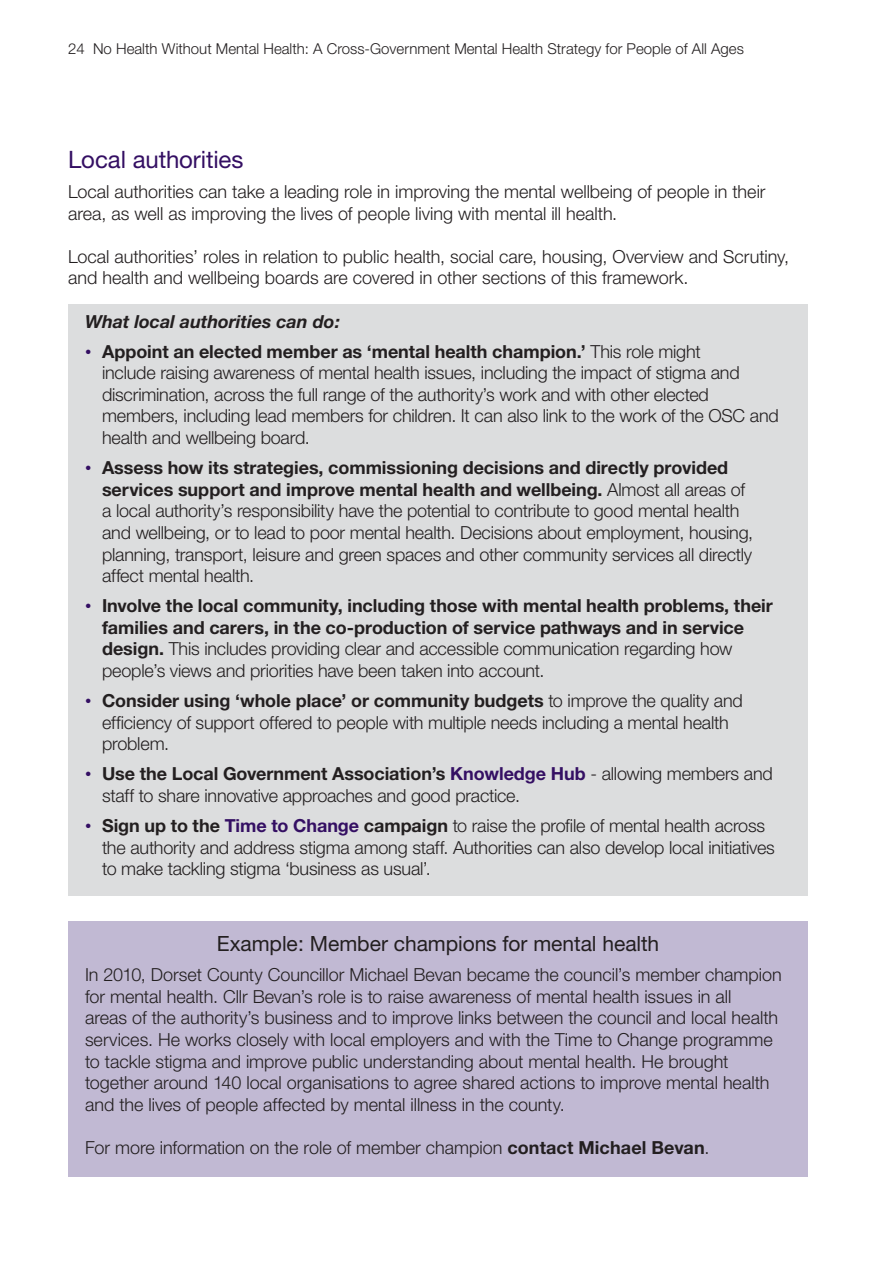
<style>
.page{position:relative;width:893px;height:1263px;background:#fff}
.page>*{position:absolute;margin:0;border:0;box-sizing:border-box;transform-origin:0 0}
.t1{font:24px "Helvetica Neue";letter-spacing:-.005em;color:#340f63}
.t2{font:21px "Helvetica Neue";letter-spacing:-.005em;color:#231f20}
.t3{font:300 18px/21.6px "Helvetica Neue";letter-spacing:-.01em;color:#231f20}
.t4{font:700 18px/21.6px "Helvetica Neue";letter-spacing:-.005em;color:#231f20}
.t5{font:italic 700 18px "Helvetica Neue";color:#231f20}
.t6{font:300 15px "Helvetica Neue";color:#231f20}
.s1{font-family:"Gill Sans";font-weight:400;color:#340f63}
.s2{font-weight:700}
.s3{font-weight:300}
.s4{font-weight:700;color:#340f63}
</style>
<div class="page">
<div style="left:68px;top:922px;width:740px;height:255px;background:#c1b9d3"></div>
<div style="left:68px;top:304px;width:740px;height:591px;background:#dcddde"></div>
<p class="t6" style="left:68px;top:40px;width:677px">24 No Health Without Mental Health: A Cross-Government Mental Health Strategy for People of All Ages</p>
<h2 class="t1" style="left:68px;top:145px;width:177px">Local authorities</h2>
<p class="t3" style="left:68px;top:180px;width:699px">Local authorities can take a leading role in improving the mental wellbeing of people in their area, as well as improving the lives of people living with mental ill health.</p>
<p class="t3" style="left:68px;top:245px;width:722px">Local authorities’ roles in relation to public health, social care, housing, Overview and Scrutiny, and health and wellbeing boards are covered in other sections of this framework.</p>
<p class="t5" style="left:85px;top:310px;width:257px">What local authorities can do:</p>
<p class="t3" style="left:102px;top:340px;width:678px;text-indent:-17px"><span class="s1">•</span> <span class="s2">Appoint an elected member as ‘mental health champion.’</span> This role might<br>include raising awareness of mental health issues, including the impact of stigma and discrimination, across the full range of the authority’s work and with other elected members, including lead members for children. It can also link to the work of the OSC and health and wellbeing board.</p>
<p class="t3" style="left:102px;top:456px;width:653px;text-indent:-17px"><span class="s1">•</span> <span class="s2">Assess how its strategies, commissioning decisions and directly provided services support and improve mental health and wellbeing.</span> Almost all areas of a local authority’s responsibility have the potential to contribute to good mental health and wellbeing, or to lead to poor mental health. Decisions about employment, housing, planning, transport, leisure and green spaces and other community services all directly affect mental health.</p>
<p class="t4" style="left:102px;top:595px;width:672px;text-indent:-17px"><span class="s1">•</span> Involve the local community, including those with mental health problems, their families and carers, in the co-production of service pathways and in service design. <span class="s3">This includes providing clear and accessible communication regarding how people’s views and priorities have been taken into account.</span></p>
<p class="t3" style="left:102px;top:689px;width:642px;text-indent:-17px"><span class="s1">•</span> <span class="s2">Consider using ‘whole place’ or community budgets</span> to improve the quality and efficiency of support offered to people with multiple needs including a mental health problem.</p>
<p class="t3" style="left:102px;top:763px;width:672px;text-indent:-17px"><span class="s1">•</span> <span class="s2">Use the Local Government Association’s</span> <span class="s4">Knowledge Hub</span> - allowing members and staff to share innovative approaches and good practice.</p>
<p class="t3" style="left:102px;top:814px;width:674px;text-indent:-17px"><span class="s1">•</span> <span class="s2">Sign up to the</span> <span class="s4">Time to Change</span> <span class="s2">campaign</span> to raise the profile of mental health across the authority and address stigma among staff. Authorities can also develop local initiatives to make tackling stigma ‘business as usual’.</p>
<p class="t2" style="left:217px;top:931px;width:444px">Example: Member champions for mental health</p>
<p class="t3" style="left:85px;top:964px;width:698px">In 2010, Dorset County Councillor Michael Bevan became the council’s member champion for mental health. Cllr Bevan’s role is to raise awareness of mental health issues in all<br>areas of the authority’s business and to improve links between the council and local health services. He works closely with local employers and with the Time to Change programme to tackle stigma and improve public understanding about mental health. He brought together around 140 local organisations to agree shared actions to improve mental health and the lives of people affected by mental illness in the county.</p>
<p class="t3" style="left:85px;top:1136px;width:626px">For more information on the role of member champion <span class="s2">contact Michael Bevan</span>.</p>
</div>
